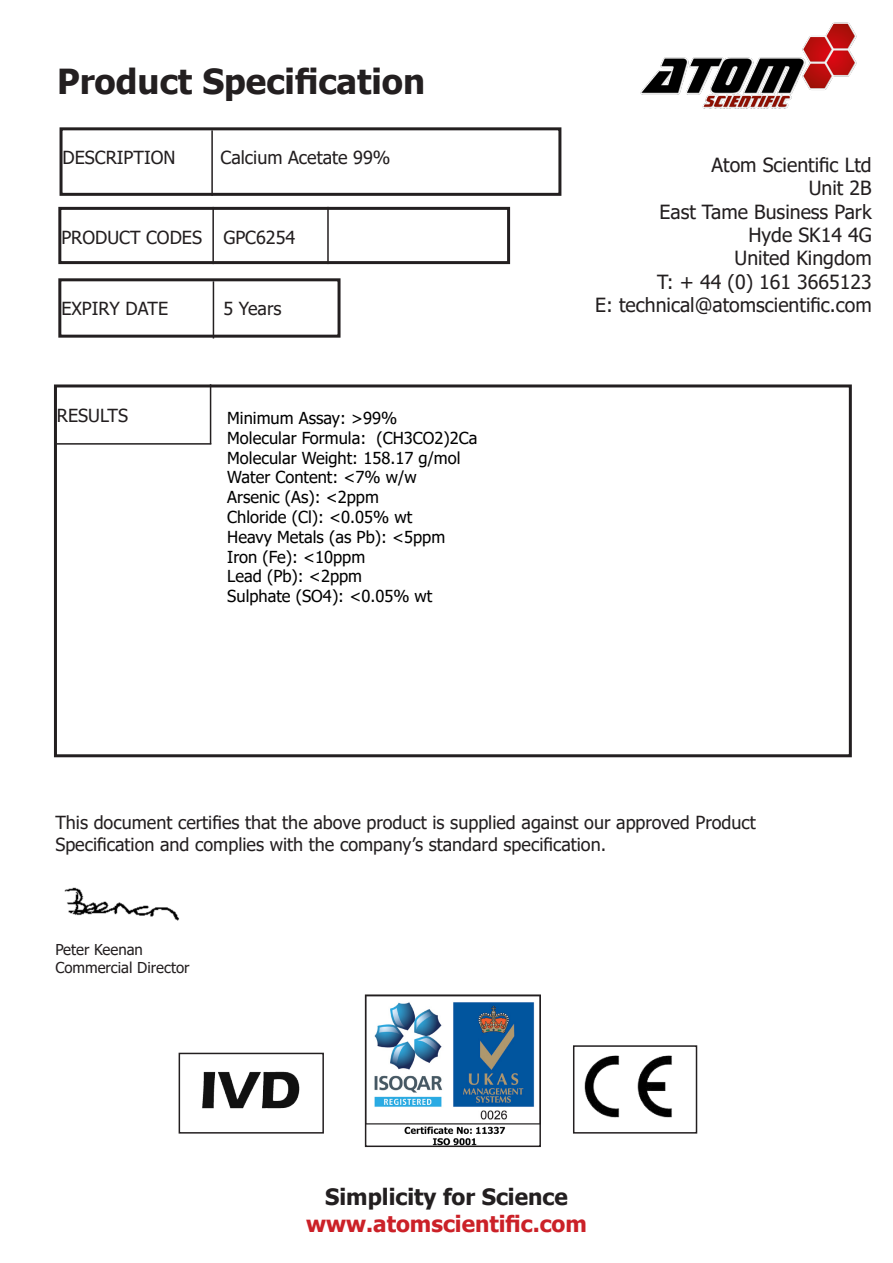
<style>
.page{position:relative;width:893px;height:1263px;background:#fff}
.page>*{position:absolute;margin:0;border:0;box-sizing:border-box;transform-origin:0 0}
.t1{font:700 34.5px "Tahoma";color:#231f20}
.t2{font:700 22.5px "Tahoma";color:#cb2128}
.t3{font:700 22.5px "Tahoma";color:#231f20}
.t4{font:19.5px "Tahoma";color:#231f20}
.t5{font:18px "Tahoma";color:#231f20}
.t6{font:16.5px "Tahoma";color:#000}
.t7{font:15px "Tahoma";color:#231f20}
</style>
<div class="page">
<div style="left:54px;top:384px;width:798px;height:373px;border:3px solid #231f20"></div>
<hr style="left:210px;top:384px;width:1px;height:60px;background:#231f20">
<hr style="left:57px;top:443px;width:154px;height:2px;background:#231f20">
<img style="left:64px;top:887px;width:116px;height:34px">
<img style="left:640px;top:22px;width:217px;height:87px">
<div style="left:58px;top:207px;width:452px;height:57px;border:3px solid #231f20"></div>
<hr style="left:212px;top:207px;width:2px;height:57px;background:#231f20">
<div style="left:60px;top:127px;width:501px;height:69px;border:3px solid #231f20"></div>
<hr style="left:211px;top:130px;width:2px;height:66px;background:#231f20">
<hr style="left:327px;top:207px;width:2px;height:57px;background:#231f20">
<img style="left:368px;top:1002px;width:170px;height:142px">
<div style="left:365px;top:994px;width:176px;height:153px;border:2px solid #231f20"></div>
<img style="left:584px;top:1055px;width:88px;height:63px">
<div style="left:573px;top:1045px;width:124px;height:88px;border:2px solid #231f20"></div>
<img style="left:194px;top:1052px;width:106px;height:82px">
<div style="left:179px;top:1053px;width:145px;height:80px;border:2px solid #231f20"></div>
<div style="left:58px;top:278px;width:283px;height:60px;border:3px solid #231f20"></div>
<hr style="left:213px;top:281px;width:1px;height:57px;background:#231f20">
<p class="t1" style="left:57px;top:57px;width:370px">Product Specification</p>
<p class="t5" style="left:63px;top:146px;width:114px">DESCRIPTION</p>
<p class="t5" style="left:221px;top:146px;width:171px">Calcium Acetate 99%</p>
<p class="t4" style="left:712px;top:152px;width:162px">Atom Scientific Ltd</p>
<p class="t4" style="left:809px;top:175px;width:64px">Unit 2B</p>
<p class="t4" style="left:659px;top:198px;width:214px">East Tame Business Park</p>
<p class="t4" style="left:748px;top:222px;width:125px">Hyde SK14 4G</p>
<p class="t4" style="left:735px;top:245px;width:139px">United Kingdom</p>
<p class="t4" style="left:657px;top:269px;width:216px">T: + 44 (0) 161 3665123</p>
<p class="t4" style="left:595px;top:292px;width:278px">E: technical@atomscientific.com</p>
<p class="t5" style="left:61px;top:225px;width:236px">PRODUCT CODES GPC6254</p>
<p class="t5" style="left:61px;top:297px;width:108px">EXPIRY DATE</p>
<p class="t5" style="left:223px;top:297px;width:60px">5 Years</p>
<p class="t5" style="left:57px;top:403px;width:73px">RESULTS</p>
<p class="t6" style="left:227px;top:407px;width:172px">Minimum Assay: &gt;99%</p>
<p class="t6" style="left:227px;top:427px;width:252px">Molecular Formula: (CH3CO2)2Ca</p>
<p class="t6" style="left:227px;top:446px;width:235px">Molecular Weight: 158.17 g/mol</p>
<p class="t6" style="left:227px;top:466px;width:191px">Water Content: &lt;7% w/w</p>
<p class="t6" style="left:227px;top:486px;width:153px">Arsenic (As): &lt;2ppm</p>
<p class="t6" style="left:227px;top:506px;width:186px">Chloride (Cl): &lt;0.05% wt</p>
<p class="t6" style="left:227px;top:526px;width:220px">Heavy Metals (as Pb): &lt;5ppm</p>
<p class="t6" style="left:227px;top:545px;width:139px">Iron (Fe): &lt;10ppm</p>
<p class="t6" style="left:227px;top:565px;width:136px">Lead (Pb): &lt;2ppm</p>
<p class="t6" style="left:227px;top:585px;width:207px">Sulphate (SO4): &lt;0.05% wt</p>
<p class="t5" style="left:55px;top:811px;width:702px">This document certifies that the above product is supplied against our approved Product</p>
<p class="t5" style="left:55px;top:832px;width:552px">Specification and complies with the company’s standard specification.</p>
<p class="t7" style="left:55px;top:940px;width:89px">Peter Keenan</p>
<p class="t7" style="left:55px;top:958px;width:136px">Commercial Director</p>
<p class="t3" style="left:325px;top:1181px;width:244px">Simplicity for Science</p>
<p class="t2" style="left:306px;top:1208px;width:282px">www.atomscientific.com</p>
</div>
